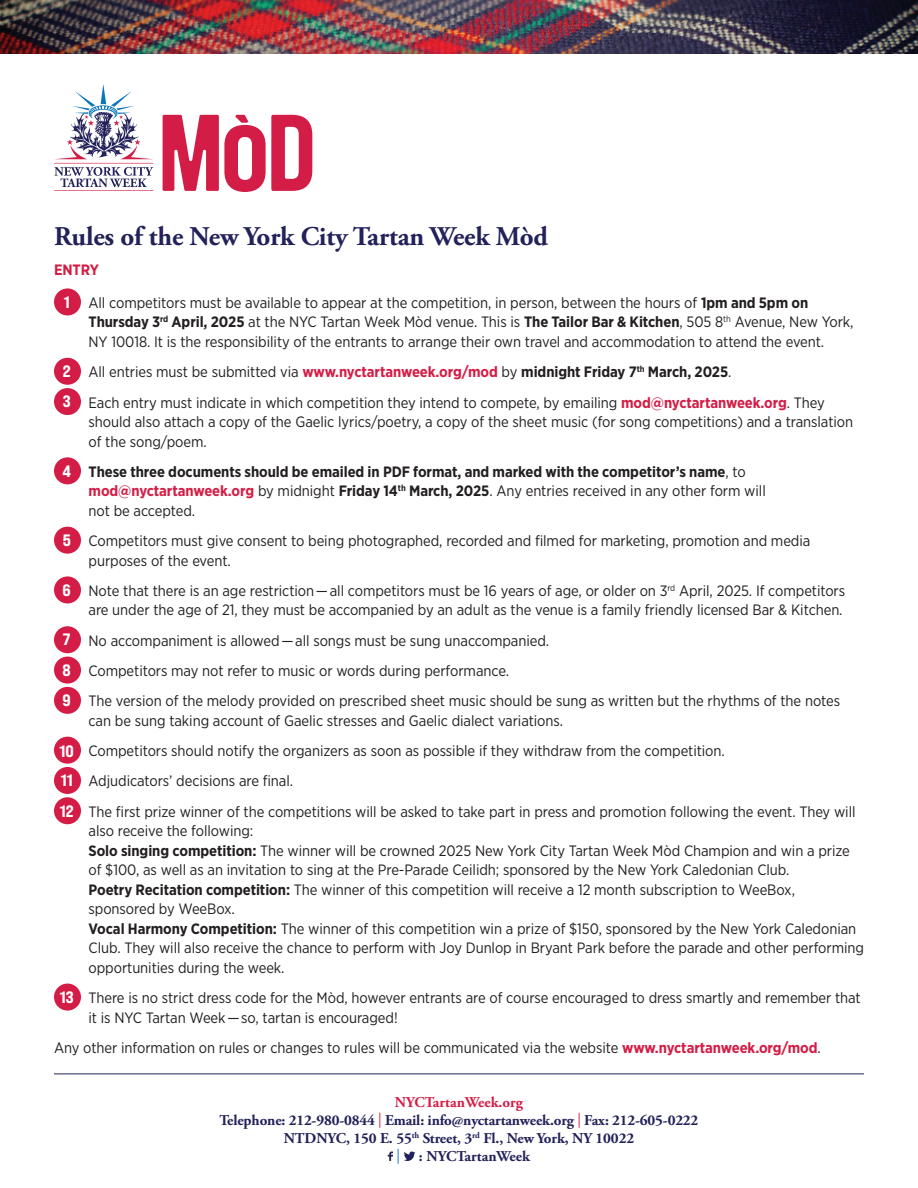
<style>
.page{position:relative;width:918px;height:1188px;background:#fff}
.page>*{position:absolute;margin:0;border:0;box-sizing:border-box;transform-origin:0 0}
.t1{font:700 27px "Adobe Garamond Pro";letter-spacing:-.005em;color:#22215a}
.t2{font:16.5px "Bebas Neue Pro Exp Eb";color:#fff}
.t3{font:15px/19.5px "Gotham Narrow";letter-spacing:-.005em;color:#231f20}
.t4{font:700 15px/19.5px "Gotham Narrow";letter-spacing:-.005em;color:#231f20}
.t5{font:700 15px "Adobe Garamond Pro";letter-spacing:-.01em;color:#22215a}
.t6{font:700 15px "Adobe Garamond Pro";color:#d41d46}
.t7{font:700 15px "Gotham Narrow";letter-spacing:-.005em;color:#d41d46}
.t8{font:15px "Adobe Garamond Pro";color:#0c76bd}
.s1{font-weight:700}
.s2{font-family:"Bebas Neue Pro Exp Eb";font-size:16.5px;color:#fff}
.s3{font-weight:700;color:#d41d46}
.s4{font-family:"Bebas Neue Pro Exp Eb";font-weight:400;font-size:16.5px;color:#fff}
.s5{font-weight:400}
.s6{color:#d41d46}
.s7{font-weight:400;color:#d41d46}
</style>
<div class="page">
<div style="left:54px;top:288px;width:27px;height:27px;background:#d41d46;border-radius:50%"></div>
<div style="left:54px;top:358px;width:27px;height:27px;background:#d41d46;border-radius:50%"></div>
<div style="left:54px;top:388px;width:27px;height:27px;background:#d41d46;border-radius:50%"></div>
<div style="left:54px;top:457px;width:27px;height:27px;background:#d41d46;border-radius:50%"></div>
<div style="left:54px;top:527px;width:27px;height:27px;background:#d41d46;border-radius:50%"></div>
<div style="left:54px;top:576px;width:27px;height:27px;background:#d41d46;border-radius:50%"></div>
<div style="left:54px;top:626px;width:27px;height:27px;background:#d41d46;border-radius:50%"></div>
<div style="left:54px;top:657px;width:27px;height:27px;background:#d41d46;border-radius:50%"></div>
<div style="left:54px;top:687px;width:27px;height:27px;background:#d41d46;border-radius:50%"></div>
<div style="left:54px;top:737px;width:27px;height:27px;background:#d41d46;border-radius:50%"></div>
<div style="left:54px;top:767px;width:27px;height:27px;background:#d41d46;border-radius:50%"></div>
<div style="left:54px;top:797px;width:27px;height:27px;background:#d41d46;border-radius:50%"></div>
<div style="left:54px;top:984px;width:27px;height:27px;background:#d41d46;border-radius:50%"></div>
<img style="left:0;top:0;width:918px;height:54px">
<svg style="left:388px;top:1152px;width:5px;height:9px"></svg>
<svg style="left:404px;top:1152px;width:11px;height:9px"></svg>
<hr style="left:54px;top:1074px;width:810px;height:1px;background:#22215a">
<svg style="left:163px;top:115px;width:149px;height:77px"></svg>
<svg style="left:54px;top:84px;width:100px;height:107px"></svg>
<h1 class="t1" style="left:54px;top:220px;width:496px">Rules of the New York City Tartan Week Mòd</h1>
<p class="t7" style="left:54px;top:260px;width:47px">ENTRY</p>
<p class="t2" style="left:64px;top:292px;width:7px">1</p>
<p class="t3" style="left:89px;top:293px;width:766px">All competitors must be available to appear at the competition, in person, between the hours of <span class="s1">1pm and 5pm on<br>Thursday 3</span><sup>rd</sup> <span class="s1">April, 2025</span> at the NYC Tartan Week Mòd venue. This is <span class="s1">The Tailor Bar &amp; Kitchen</span>, 505 8<sup>th</sup> Avenue, New York,<br>NY 10018. It is the responsibility of the entrants to arrange their own travel and accommodation to attend the event.</p>
<p class="t3" style="left:63px;top:357px;width:764px;line-height:30.3px"><span class="s2">2</span> All entries must be submitted via <span class="s3">www.nyctartanweek.org/mod</span> by <span class="s1">midnight Friday 7</span><sup>th</sup> <span class="s1">March, 2025</span>.<br><span class="s2">3</span> Each entry must indicate in which competition they intend to compete, by emailing <span class="s3">mod@nyctartanweek.org</span>. They</p>
<p class="t3" style="left:89px;top:412px;width:766px">should also attach a copy of the Gaelic lyrics/poetry, a copy of the sheet music (for song competitions) and a translation of the song/poem.</p>
<p class="t4" style="left:89px;top:462px;width:679px;text-indent:-26px"><span class="s4">4</span> These three documents should be emailed in PDF format, and marked with the competitor’s name<span class="s5">, to </span><span class="s6">mod@nyctartanweek.org</span> <span class="s5">by midnight</span> Friday 14<sup>th</sup> March, 2025<span class="s5">. Any entries received in any other form will not be accepted.</span></p>
<p class="t3" style="left:89px;top:531px;width:723px;text-indent:-26px"><span class="s2">5</span> Competitors must give consent to being photographed, recorded and filmed for marketing, promotion and media purposes of the event.</p>
<p class="t3" style="left:63px;top:581px;width:784px;text-align:right"><span class="s2">6</span> Note that there is an age restriction — all competitors must be 16 years of age, or older on 3<sup>rd</sup> April, 2025. If competitors are under the age of 21, they must be accompanied by an adult as the venue is a family friendly licensed Bar &amp; Kitchen.</p>
<p class="t3" style="left:63px;top:625px;width:779px;line-height:30.3px"><span class="s2">7</span> No accompaniment is allowed — all songs must be sung unaccompanied.<br><span class="s2">8</span> Competitors may not refer to music or words during performance.<br><span class="s2">9</span> The version of the melody provided on prescribed sheet music should be sung as written but the rhythms of the notes</p>
<p class="t3" style="left:60px;top:705px;width:798px;line-height:30.3px;text-indent:29px">can be sung taking account of Gaelic stresses and Gaelic dialect variations.<br><span class="s2">10</span> Competitors should notify the organizers as soon as possible if they withdraw from the competition.<br><span class="s2">11</span> Adjudicators’ decisions are final.<br><span class="s2">12</span> The first prize winner of the competitions will be asked to take part in press and promotion following the event. They will</p>
<p class="t3" style="left:89px;top:821px;width:777px">also receive the following:<br><span class="s1">Solo singing competition:</span> The winner will be crowned 2025 New York City Tartan Week Mòd Champion and win a prize of $100, as well as an invitation to sing at the Pre-Parade Ceilidh; sponsored by the New York Caledonian Club.<br><span class="s1">Poetry Recitation competition:</span> The winner of this competition will receive a 12 month subscription to WeeBox, sponsored by WeeBox.<br><span class="s1">Vocal Harmony Competition:</span> The winner of this competition win a prize of $150, sponsored by the New York Caledonian Club. They will also receive the chance to perform with Joy Dunlop in Bryant Park before the parade and other performing opportunities during the week.</p>
<p class="t3" style="left:89px;top:988px;width:774px;text-indent:-29px"><span class="s2">13</span> There is no strict dress code for the Mòd, however entrants are of course encouraged to dress smartly and remember that it is NYC Tartan Week — so, tartan is encouraged!</p>
<p class="t3" style="left:54px;top:1038px;width:768px">Any other information on rules or changes to rules will be communicated via the website <span class="s3">www.nyctartanweek.org/mod</span>.</p>
<p class="t6" style="left:395px;top:1094px;width:130px">NYCTartanWeek.org</p>
<p class="t5" style="left:220px;top:1112px;width:480px">Telephone: 212-980-0844 <span class="s7">|</span> Email: info@nyctartanweek.org <span class="s7">|</span> Fax: 212-605-0222</p>
<p class="t5" style="left:284px;top:1130px;width:352px">NTDNYC, 150 E. 55<sup>th</sup> Street, 3<sup>rd</sup> Fl., New York, NY 10022</p>
<p class="t8" style="left:397px;top:1146px;width:5px">|</p>
<p class="t5" style="left:419px;top:1148px;width:113px">: NYCTartanWeek</p>
</div>
